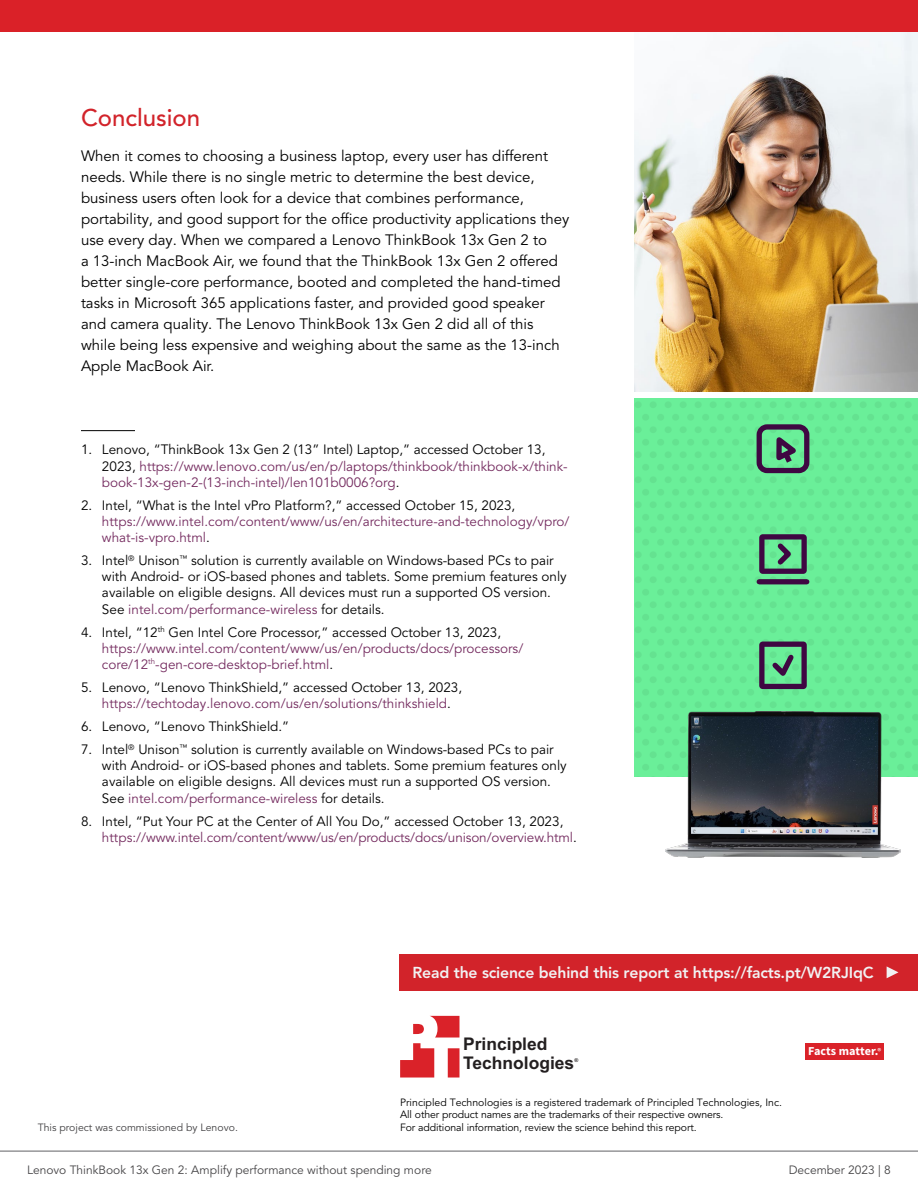
<style>
.page{position:relative;width:918px;height:1188px;background:#fff}
.page>*{position:absolute;margin:0;border:0;box-sizing:border-box;transform-origin:0 0}
.t1{font:500 24px "Avenir LT Pro";color:#d2232a}
.t2{font:700 17.4px/18.6px "Arial";color:#231f20}
.t3{font:800 15.75px "Avenir LT Pro";letter-spacing:-.01em;color:#f1f1f2}
.t4{font:15px/21px "Avenir LT Pro";color:#000}
.t5{font:13.5px/16.2px "Avenir LT Pro";color:#752c60}
.t6{font:13.5px/16.2px "Avenir LT Pro";color:#000}
.t7{font:700 12.15px "Source Sans Pro";color:#fff}
.t8{font:12px "Avenir LT Pro";color:#464547}
.t9{font:10.5px/12.6px "Avenir LT Pro";letter-spacing:-.01em;color:#000}
.t10{font:10.5px "Avenir LT Pro";color:#414042}
.t11{font:700 5.25px "Arial";color:#231f20}
.s1{color:#000}
.s2{color:#752c60}
.s3{font-weight:600;font-size:8.55px}
</style>
<div class="page">
<hr style="left:81px;top:430px;width:54px;height:1px;background:#000">
<img style="left:634px;top:32px;width:284px;height:360px">
<div style="left:634px;top:398px;width:284px;height:379px;background:linear-gradient(to right,#69ec97,#69ec97)"></div>
<img style="left:666px;top:712px;width:234px;height:145px">
<div style="left:757px;top:424px;width:52px;height:49px;border:5px solid #3f0742;border-radius:8px"></div>
<svg style="left:774px;top:429px;width:27px;height:40px"></svg>
<div style="left:759px;top:579px;width:48px;height:5px;background:#3f0742"></div>
<svg style="left:759px;top:534px;width:48px;height:40px;background:#547c6d"></svg>
<svg style="left:759px;top:642px;width:48px;height:47px;background:#558370"></svg>
<svg style="left:400px;top:1016px;width:59px;height:62px"></svg>
<div style="left:805px;top:1043px;width:78px;height:17px;background:#da2229"></div>
<div style="left:399px;top:954px;width:519px;height:37px;background:#d2232a"></div>
<svg style="left:887px;top:966px;width:11px;height:12px"></svg>
<hr style="left:0;top:1151px;width:918px;height:1px;background:#616264">
<div style="left:0;top:0;width:918px;height:32px;background:#da2128"></div>
<h1 class="t1" style="left:81px;top:104px;width:121px">Conclusion</h1>
<p class="t4" style="left:81px;top:145px;width:490px">When it comes to choosing a business laptop, every user has different needs. While there is no single metric to determine the best device, business users often look for a device that combines performance, portability, and good support for the office productivity applications they use every day. When we compared a Lenovo ThinkBook 13x Gen 2 to<br>a 13-inch MacBook Air, we found that the ThinkBook 13x Gen 2 offered better single-core performance, booted and completed the hand-timed tasks in Microsoft 365 applications faster, and provided good speaker and camera quality. The Lenovo ThinkBook 13x Gen 2 did all of this while being less expensive and weighing about the same as the 13-inch Apple MacBook Air.</p>
<p class="t5" style="left:102px;top:442px;width:467px;text-indent:-21px"><span class="s1">1. Lenovo, “ThinkBook 13x Gen 2 (13” Intel) Laptop,” accessed October 13,<br>2023,</span> https://www.lenovo.com/us/en/p/laptops/thinkbook/thinkbook-x/think&shy;book-13x-gen-2-(13-inch-intel)/len101b0006?org<span class="s1">.</span></p>
<p class="t6" style="left:81px;top:497px;width:436px">2. Intel, “What is the Intel vPro Platform?,” accessed October 15, 2023,</p>
<p class="t5" style="left:102px;top:513px;width:469px">https://www.intel.com/content/www/us/en/architecture-and-technology/vpro/ what-is-vpro.html<span class="s1">.</span></p>
<p class="t6" style="left:102px;top:553px;width:466px;text-indent:-21px">3. Intel<sup>®</sup> Unison<sup>™</sup> solution is currently available on Windows-based PCs to pair with Android- or iOS-based phones and tablets. Some premium features only available on eligible designs. All devices must run a supported OS version.<br>See <span class="s2">intel.com/performance-wireless</span> for details.</p>
<p class="t5" style="left:102px;top:624px;width:423px;text-indent:-21px"><span class="s1">4. Intel, “12</span><sup>th</sup> <span class="s1">Gen Intel Core Processor,” accessed October 13, 2023, </span>https://www.intel.com/content/www/us/en/products/docs/processors/ core/12<sup>th</sup>-gen-core-desktop-brief.html<span class="s1">.</span></p>
<p class="t5" style="left:102px;top:679px;width:362px;text-indent:-21px"><span class="s1">5. Lenovo, “Lenovo ThinkShield,” accessed October 13, 2023, </span>https://techtoday.lenovo.com/us/en/solutions/thinkshield<span class="s1">.</span></p>
<p class="t6" style="left:81px;top:719px;width:210px">6. Lenovo, “Lenovo ThinkShield.”</p>
<p class="t6" style="left:102px;top:742px;width:466px;text-indent:-21px">7. Intel<sup>®</sup> Unison<sup>™</sup> solution is currently available on Windows-based PCs to pair with Android- or iOS-based phones and tablets. Some premium features only available on eligible designs. All devices must run a supported OS version.<br>See <span class="s2">intel.com/performance-wireless</span> for details.</p>
<p class="t5" style="left:102px;top:813px;width:476px;text-indent:-21px"><span class="s1">8. Intel, “Put Your PC at the Center of All You Do,” accessed October 13, 2023, </span>https://www.intel.com/content/www/us/en/products/docs/unison/overview.html<span class="s1">.</span></p>
<p class="t3" style="left:413px;top:964px;width:463px">Read the science behind this report at https://facts.pt/W2RJIqC</p>
<p class="t10" style="left:38px;top:1121px;width:202px">This project was commissioned by Lenovo.</p>
<p class="t2" style="left:463px;top:1036px;width:113px">Principled<br>Technologies</p>
<p class="t11" style="left:574px;top:1057px;width:5px">®</p>
<p class="t9" style="left:400px;top:1096px;width:383px">Principled Technologies is a registered trademark of Principled Technologies, Inc.<br>All other product names are the trademarks of their respective owners.<br>For additional information, review the science behind this report.</p>
<p class="t7" style="left:808px;top:1043px;width:74px">Facts matter.<span class="s3">®</span></p>
<p class="t8" style="left:27px;top:1163px;width:406px">Lenovo ThinkBook 13x Gen 2: Amplify performance without spending more</p>
<p class="t8" style="left:789px;top:1163px;width:104px">December 2023 | 8</p>
</div>
